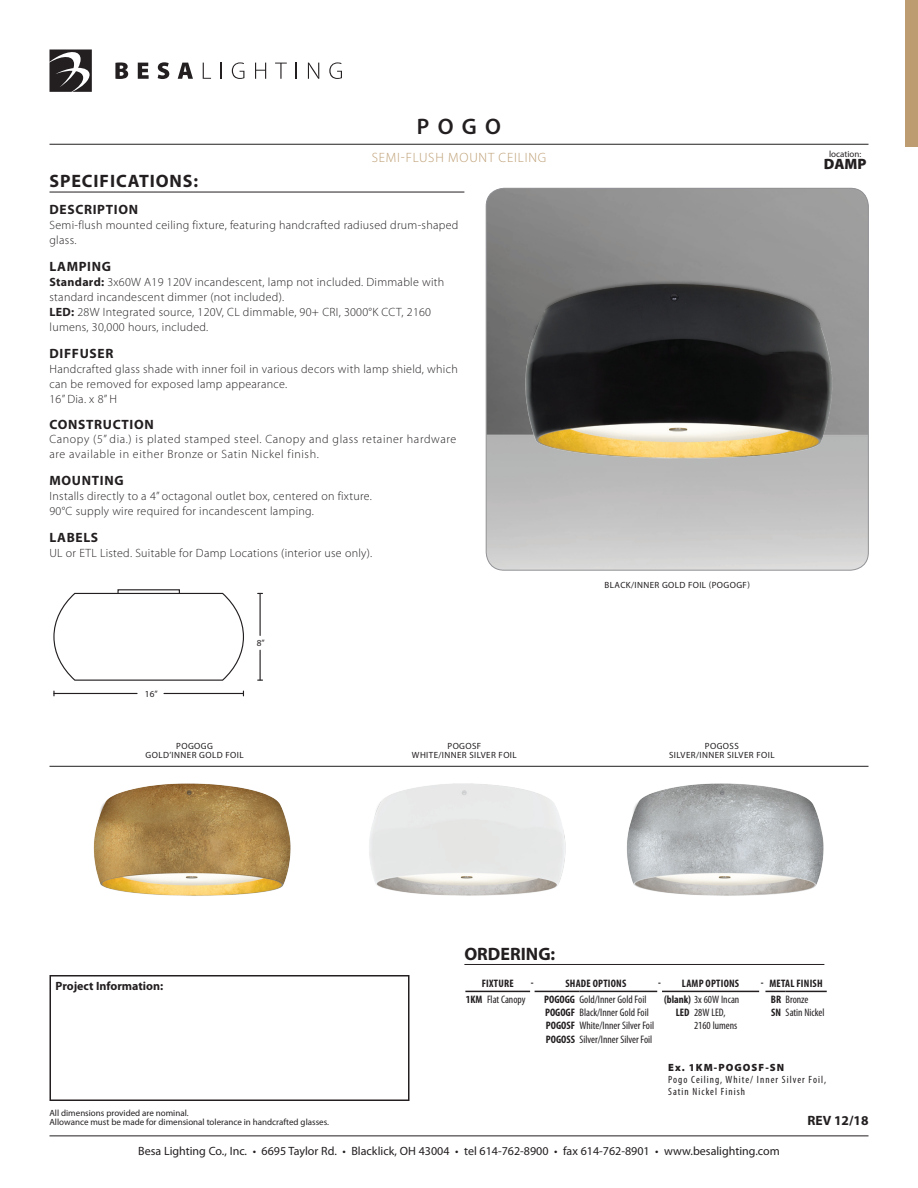
<style>
.page{position:relative;width:918px;height:1188px;background:#fff}
.page>*{position:absolute;margin:0;border:0;box-sizing:border-box;transform-origin:0 0}
.t1{font:600 22.5px "Myriad Pro";color:#231f20}
.t2{font:700 18px "Myriad Pro";letter-spacing:.05em;color:#231f20}
.t3{font:700 18px "Myriad Pro";color:#231f20}
.t4{font:900 15px "Myriad Pro";color:#231f20}
.t5{font:700 13.5px "Myriad Pro";letter-spacing:.05em;color:#231f20}
.t6{font:300 13.5px "Myriad Pro";letter-spacing:.06em;color:#bc9c70}
.t7{font:300 12px/15px "Myriad Pro";letter-spacing:.025em;color:#231f20}
.t8{font:300 12px/15px "Myriad Pro";letter-spacing:.05em;color:#231f20}
.t9{font:12px "Myriad Pro";color:#231f20}
.t10{font:700 12px "Myriad Pro";color:#231f20}
.t11{font:condensed 10.8px "Myriad Pro";color:#231f20}
.t12{font:700 condensed 10.8px "Myriad Pro";letter-spacing:.02em;color:#231f20}
.t13{font:condensed 10.5px/12px "Myriad Pro";letter-spacing:.1em;color:#231f20}
.t14{font:900 10.5px "Myriad Pro";letter-spacing:.1em;color:#231f20}
.t15{font:9.15px "Myriad Pro";color:#231f20}
.t16{font:9px/9px "Myriad Pro";letter-spacing:.045em;color:#231f20;text-align:center}
.t17{font:9px/9px "Myriad Pro";color:#231f20}
.s1{font-weight:700}
</style>
<div class="page">
<hr style="left:50px;top:1136px;width:818px;height:1px;background:#231f20">
<svg style="left:115px;top:62px;width:13px;height:17px"></svg>
<svg style="left:138px;top:63px;width:11px;height:16px"></svg>
<svg style="left:158px;top:62px;width:11px;height:17px"></svg>
<svg style="left:178px;top:63px;width:15px;height:16px"></svg>
<svg style="left:203px;top:63px;width:8px;height:16px"></svg>
<svg style="left:221px;top:63px;width:1px;height:16px"></svg>
<svg style="left:232px;top:62px;width:12px;height:17px"></svg>
<svg style="left:255px;top:63px;width:11px;height:16px"></svg>
<svg style="left:275px;top:63px;width:12px;height:16px"></svg>
<svg style="left:296px;top:63px;width:1px;height:16px"></svg>
<svg style="left:308px;top:63px;width:11px;height:16px"></svg>
<svg style="left:329px;top:62px;width:13px;height:17px"></svg>
<svg style="left:50px;top:50px;width:42px;height:42px"></svg>
<hr style="left:50px;top:144px;width:818px;height:1px;background:#231f20">
<div style="left:905px;top:1px;width:13px;height:146px;background:#bc9c70"></div>
<div style="left:50px;top:975px;width:360px;height:126px;border:2px solid #231f20"></div>
<img style="left:486px;top:188px;width:382px;height:382px">
<hr style="left:50px;top:192px;width:414px;height:1px;background:#231f20">
<hr style="left:50px;top:766px;width:818px;height:1px;background:#231f20">
<div style="left:117px;top:589px;width:63px;height:6px;border:1px solid #231f20"></div>
<svg style="left:53px;top:592px;width:191px;height:89px"></svg>
<hr style="left:164px;top:693px;width:79px;height:1px;background:#231f20">
<hr style="left:54px;top:693px;width:83px;height:1px;background:#231f20">
<hr style="left:260px;top:650px;width:1px;height:30px;background:#231f20">
<hr style="left:260px;top:593px;width:1px;height:42px;background:#231f20">
<img style="left:499px;top:256px;width:350px;height:234px">
<img style="left:77px;top:766px;width:224px;height:130px">
<img style="left:352px;top:766px;width:224px;height:130px">
<img style="left:610px;top:766px;width:224px;height:130px">
<hr style="left:464px;top:964px;width:360px;height:1px;background:#231f20">
<hr style="left:662px;top:991px;width:32px;height:1px;background:#231f20">
<hr style="left:694px;top:991px;width:65px;height:1px;background:#231f20">
<svg style="left:765px;top:991px;width:21px;height:1px"></svg>
<hr style="left:786px;top:991px;width:41px;height:1px;background:#231f20">
<svg style="left:465px;top:991px;width:22px;height:1px"></svg>
<hr style="left:487px;top:991px;width:43px;height:1px;background:#231f20">
<hr style="left:535px;top:991px;width:44px;height:1px;background:#231f20">
<hr style="left:579px;top:991px;width:78px;height:1px;background:#231f20">
<h1 class="t1" style="left:417px;top:113px;width:86px">POGO</h1>
<p class="t6" style="left:372px;top:149px;width:50px">SEMI-Flush</p>
<p class="t6" style="left:448px;top:149px;width:31px">mount</p>
<p class="t6" style="left:499px;top:149px;width:8px">ceilin</p>
<p class="t6" style="left:538px;top:149px;width:10px">g</p>
<h2 class="t2" style="left:50px;top:170px;width:150px">SPECIFICATIONS:</h2>
<p class="t5" style="left:50px;top:201px;width:90px">DESCRIPTION</p>
<p class="t7" style="left:50px;top:218px;width:410px">Semi-flush mounted ceiling fixture, featuring handcrafted radiused drum-shaped glass.</p>
<p class="t5" style="left:50px;top:258px;width:63px">LAMPING</p>
<p class="t7" style="left:50px;top:275px;width:396px"><span class="s1">Standard:</span> 3x60W A19 120V incandescent, lamp not included. Dimmable with standard incandescent dimmer (not included).<br><span class="s1">LED:</span> 28W Integrated source, 120V, CL dimmable, 90+ CRI, 3000°K CCT, 2160 lumens, 30,000 hours, included.</p>
<p class="t5" style="left:50px;top:345px;width:65px">DIFFUSER</p>
<p class="t7" style="left:50px;top:362px;width:410px">Handcrafted glass shade with inner foil in various decors with lamp shield, which can be removed for exposed lamp appearance.<br>16” Dia. x 8” H</p>
<p class="t5" style="left:50px;top:415px;width:106px">CONSTRUCTION</p>
<p class="t8" style="left:50px;top:431px;width:408px">Canopy (5” dia.) is plated stamped steel. Canopy and glass retainer hardware are available in either Bronze or Satin Nickel finish.</p>
<p class="t5" style="left:50px;top:472px;width:76px">MOUNTING</p>
<p class="t7" style="left:50px;top:488px;width:324px">Installs directly to a 4” octagonal outlet box, centered on fixture.<br>90°C supply wire required for incandescent lamping.</p>
<p class="t5" style="left:50px;top:529px;width:50px">LABELS</p>
<p class="t7" style="left:50px;top:545px;width:324px">UL or ETL Listed. Suitable for Damp Locations (interior use only).</p>
<p class="t15" style="left:145px;top:688px;width:14px">16”</p>
<p class="t15" style="left:257px;top:637px;width:9px">8”</p>
<p class="t16" style="left:605px;top:580px;width:147px">black/inner gold foil (pogogf)</p>
<p class="t16" style="left:146px;top:742px;width:100px">pogogg<br>gold’inner gold foil</p>
<p class="t16" style="left:412px;top:742px;width:106px">pogosf<br>white/inner silver foil</p>
<p class="t16" style="left:669px;top:742px;width:107px">pogoss<br>silver/inner silver foil</p>
<p class="t17" style="left:829px;top:149px;width:34px">location:</p>
<p class="t4" style="left:824px;top:154px;width:44px">DAMP</p>
<h2 class="t3" style="left:464px;top:942px;width:92px">ORDERING:</h2>
<p class="t10" style="left:56px;top:978px;width:109px">Project Information:</p>
<p class="t17" style="left:50px;top:1108px;width:281px">All dimensions provided are nominal.<br>Allowance must be made for dimensional tolerance in handcrafted glasses.</p>
<p class="t12" style="left:482px;top:977px;width:33px">FIXTURE</p>
<p class="t12" style="left:531px;top:977px;width:4px">-</p>
<p class="t12" style="left:565px;top:977px;width:62px">SHADE OPTIONS</p>
<p class="t12" style="left:658px;top:977px;width:59px">- LAMP OPTIONS</p>
<p class="t12" style="left:761px;top:977px;width:15px">- METAL</p>
<p class="t12" style="left:797px;top:977px;width:10px">FINISH</p>
<p class="t11" style="left:466px;top:993px;width:61px"><span class="s1">1KM</span> Flat Canopy</p>
<p class="t11" style="left:544px;top:993px;width:104px"><span class="s1">POGOGG</span> Gold/Inner Gold Foil</p>
<p class="t11" style="left:664px;top:993px;width:77px"><span class="s1">(BLANK)</span> 3x 60W Incan</p>
<p class="t11" style="left:771px;top:993px;width:39px"><span class="s1">BR</span> Bronze</p>
<p class="t11" style="left:545px;top:1006px;width:105px"><span class="s1">POGOGF</span> Black/Inner Gold Foil</p>
<p class="t11" style="left:676px;top:1006px;width:51px"><span class="s1">LED</span> 28W LED,</p>
<p class="t11" style="left:771px;top:1006px;width:55px"><span class="s1">SN</span> Satin Nickel</p>
<p class="t11" style="left:546px;top:1019px;width:110px"><span class="s1">POGOSF</span> White/Inner Silver Foil</p>
<p class="t11" style="left:694px;top:1019px;width:45px">2160 lumens</p>
<p class="t11" style="left:546px;top:1033px;width:108px"><span class="s1">POGOSS</span> Silver/Inner Silver Foil</p>
<p class="t14" style="left:668px;top:1060px;width:118px">Ex. 1KM-POGOSF-SN</p>
<p class="t13" style="left:668px;top:1073px;width:159px">Pogo Ceiling, White/ Inner Silver Foil,<br>Satin Nickel Finish</p>
<p class="t5" style="left:807px;top:1112px;width:63px">REV 12/18</p>
<p class="t9" style="left:138px;top:1144px;width:643px">Besa Lighting Co., Inc. • 6695 Taylor Rd. • Blacklick, OH 43004 • tel 614-762-8900 • fax 614-762-8901 • www.besalighting.com</p>
</div>
